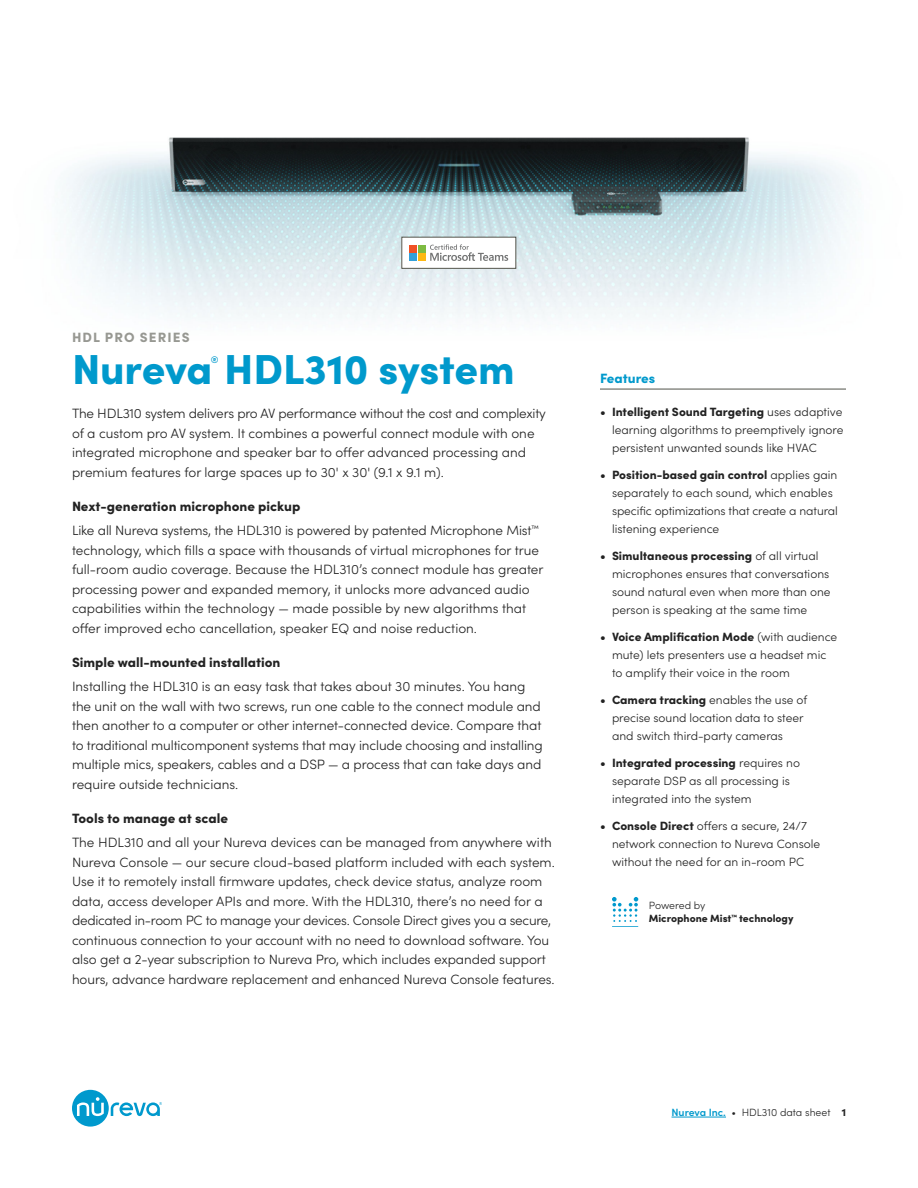
<style>
.page{position:relative;width:918px;height:1188px;background:#fff}
.page>*{position:absolute;margin:0;border:0;box-sizing:border-box;transform-origin:0 0}
.t1{font:900 42px "Sofia Pro";letter-spacing:-.005em;color:#09c}
.t2{font:300 13.5px/19.5px "Sofia Pro";letter-spacing:-.005em;color:#222}
.t3{font:900 13.5px "Sofia Pro";color:#222}
.t4{font:900 13.5px "Sofia Pro";letter-spacing:.08em;color:#979892}
.t5{font:900 13.5px "Sofia Pro";color:#09c}
.t6{font:300 12px/18px "Sofia Pro";color:#222}
.t7{font:900 10.5px/13.5px "Sofia Pro";color:#222}
.t8{font:300 10.5px "Sofia Pro";color:#222}
.t9{font:900 9.6px "Sofia Pro";color:#09c}
.s1{font-weight:900}
.s2{font-weight:300}
.s3{font-weight:600;color:#09c}
</style>
<div class="page">
<img style="left:62px;top:137px;width:796px;height:183px">
<svg style="left:612px;top:897px;width:26px;height:30px"></svg>
<hr style="left:600px;top:389px;width:246px;height:1px;background:#51534a">
<hr style="left:672px;top:1117px;width:54px;height:1px;background:#09c">
<div style="left:402px;top:237px;width:114px;height:31px;background:#fff"></div>
<div style="left:409px;top:245px;width:8px;height:7px;background:#f05125"></div>
<div style="left:418px;top:245px;width:7px;height:7px;background:#7ebb42"></div>
<div style="left:409px;top:253px;width:8px;height:8px;background:#32a0da"></div>
<div style="left:418px;top:253px;width:7px;height:8px;background:#fdb813"></div>
<svg style="left:430px;top:244px;width:78px;height:17px"></svg>
<div style="left:402px;top:237px;width:114px;height:32px;border:1px solid #51534a"></div>
<svg style="left:72px;top:1090px;width:90px;height:37px"></svg>
<p class="t4" style="left:72px;top:327px;width:119px">HDL PRO SERIES</p>
<h1 class="t1" style="left:72px;top:336px;width:444px">Nureva HDL310 system</h1>
<p class="t9" style="left:211px;top:353px;width:9px">®</p>
<p class="t2" style="left:72px;top:403px;width:476px">The HDL310 system delivers pro AV performance without the cost and complexity of a custom pro AV system. It combines a powerful connect module with one integrated microphone and speaker bar to offer advanced processing and premium features for large spaces up to 30' x 30' (9.1 x 9.1 m).</p>
<p class="t2" style="left:72px;top:493px;width:468px;line-height:24.5px"><span class="s1">Next-generation microphone pickup<br></span>Like all Nureva systems, the HDL310 is powered by patented Microphone Mist<sup>™</sup></p>
<p class="t2" style="left:72px;top:539px;width:473px">technology, which fills a space with thousands of virtual microphones for true full-room audio coverage. Because the HDL310’s connect module has greater processing power and expanded memory, it unlocks more advanced audio capabilities within the technology — made possible by new algorithms that offer improved echo cancellation, speaker EQ and noise reduction.</p>
<p class="t3" style="left:72px;top:651px;width:210px">Simple wall-mounted installation</p>
<p class="t2" style="left:72px;top:676px;width:472px">Installing the HDL310 is an easy task that takes about 30 minutes. You hang the unit on the wall with two screws, run one cable to the connect module and then another to a computer or other internet-connected device. Compare that to traditional multicomponent systems that may include choosing and installing multiple mics, speakers, cables and a DSP — a process that can take days and require outside technicians.</p>
<p class="t3" style="left:72px;top:807px;width:158px">Tools to manage at scale</p>
<p class="t2" style="left:72px;top:832px;width:484px">The HDL310 and all your Nureva devices can be managed from anywhere with Nureva Console — our secure cloud-based platform included with each system.<br>Use it to remotely install firmware updates, check device status, analyze room data, access developer APIs and more. With the HDL310, there’s no need for a dedicated in-room PC to manage your devices. Console Direct gives you a secure, continuous connection to your account with no need to download software. You also get a 2-year subscription to Nureva Pro, which includes expanded support hours, advance hardware replacement and enhanced Nureva Console features.</p>
<p class="t5" style="left:600px;top:368px;width:57px">Features</p>
<p class="t6" style="left:612px;top:402px;width:233px;text-align:justify;text-indent:-12px"><span class="s1">• Intelligent Sound Targeting</span> uses adaptive learning algorithms to preemptively ignore persistent unwanted sounds like HVAC</p>
<p class="t6" style="left:612px;top:465px;width:227px;text-indent:-12px"><span class="s1">• Position-based gain control</span> applies gain separately to each sound, which enables specific optimizations that create a natural listening experience</p>
<p class="t6" style="left:612px;top:546px;width:220px;text-indent:-12px"><span class="s1">• Simultaneous processing</span> of all virtual microphones ensures that conversations sound natural even when more than one person is speaking at the same time</p>
<p class="t6" style="left:612px;top:627px;width:227px;text-indent:-12px"><span class="s1">• Voice Amplification Mode</span> (with audience mute) lets presenters use a headset mic to amplify their voice in the room</p>
<p class="t6" style="left:612px;top:690px;width:197px;text-indent:-12px"><span class="s1">• Camera tracking</span> enables the use of precise sound location data to steer and switch third-party cameras</p>
<p class="t6" style="left:612px;top:753px;width:190px;text-indent:-12px"><span class="s1">• Integrated processing</span> requires no separate DSP as all processing is integrated into the system</p>
<p class="t6" style="left:612px;top:816px;width:210px;text-indent:-12px"><span class="s1">• Console Direct</span> offers a secure, 24/7 network connection to Nureva Console without the need for an in-room PC</p>
<p class="t7" style="left:649px;top:898px;width:146px"><span class="s2">Powered by<br></span>Microphone Mist<sup>™</sup> technology</p>
<p class="t8" style="left:672px;top:1105px;width:176px"><span class="s3">Nureva Inc.</span> • HDL310 data sheet <span class="s1">1</span></p>
</div>
